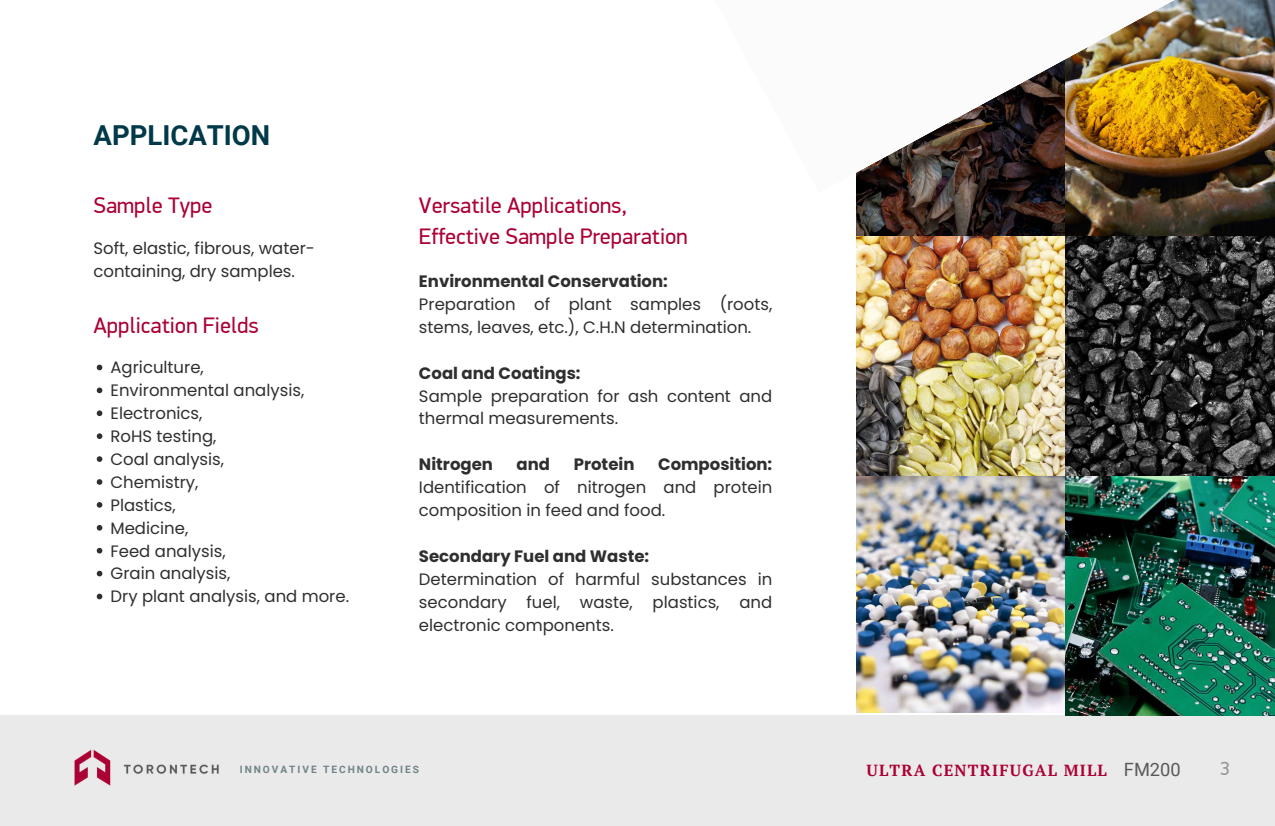
<style>
.page{position:relative;width:1275px;height:826px;background:#fff}
.page>*{position:absolute;margin:0;border:0;box-sizing:border-box;transform-origin:0 0}
.t1{font:700 27.5px "Roboto";color:#013949}
.t2{font:22.5px/31.5px "PF Din Display Pro";color:#ab0033}
.t3{font:19.2px "PF Din Display Pro";color:#949494}
.t4{font:16.5px/22.9px "Poppins";color:#302e30}
.t5{font:700 16.5px "Poppins";color:#302e30}
.t6{font:700 16px "PT Serif";letter-spacing:.075em;color:#ab0033}
.t7{font:700 10.15px "Roboto";letter-spacing:.19em;color:#6f8488}
.s1{font-family:"Roboto";font-weight:400;font-size:18.3px;color:#58595b}
</style>
<div class="page">
<div style="left:0;top:715px;width:1275px;height:110px;background:#ebeaeb"></div>
<img style="left:74px;top:749px;width:37px;height:37px">
<img style="left:123px;top:764px;width:96px;height:10px">
<img style="left:856px;top:0;width:419px;height:476px">
<img style="left:856px;top:0;width:349px;height:193px">
<img style="left:856px;top:476px;width:210px;height:236px">
<img style="left:1066px;top:476px;width:209px;height:238px">
<svg style="left:97px;top:364px;width:5px;height:6px"></svg>
<svg style="left:97px;top:387px;width:5px;height:6px"></svg>
<svg style="left:97px;top:410px;width:5px;height:6px"></svg>
<svg style="left:97px;top:433px;width:5px;height:5px"></svg>
<svg style="left:97px;top:456px;width:5px;height:5px"></svg>
<svg style="left:97px;top:479px;width:5px;height:5px"></svg>
<svg style="left:97px;top:502px;width:5px;height:5px"></svg>
<svg style="left:97px;top:525px;width:5px;height:5px"></svg>
<svg style="left:97px;top:547px;width:5px;height:6px"></svg>
<svg style="left:97px;top:570px;width:5px;height:6px"></svg>
<svg style="left:97px;top:593px;width:5px;height:6px"></svg>
<h1 class="t1" style="left:94px;top:119px;width:178px">APPLICATION</h1>
<h2 class="t2" style="left:93px;top:191px;width:120px">Sample Type</h2>
<p class="t4" style="left:93px;top:236px;width:223px">Soft, elastic, fibrous, water&shy;containing, dry samples.</p>
<h2 class="t2" style="left:93px;top:311px;width:167px">Application Fields</h2>
<p class="t4" style="left:111px;top:356px;width:240px">Agriculture,<br>Environmental analysis,<br>Electronics,<br>RoHS testing,<br>Coal analysis,<br>Chemistry,<br>Plastics,<br>Medicine,<br>Feed analysis,<br>Grain analysis,<br>Dry plant analysis, and more.</p>
<h2 class="t2" style="left:419px;top:191px;width:270px">Versatile Applications,<br>Effective Sample Preparation</h2>
<p class="t5" style="left:419px;top:269px;width:250px">Environmental Conservation:</p>
<p class="t4" style="left:419px;top:292px;width:355px">Preparation of plant samples (roots, stems, leaves, etc.), C.H.N determination.</p>
<p class="t5" style="left:419px;top:361px;width:163px">Coal and Coatings:</p>
<p class="t4" style="left:419px;top:384px;width:355px">Sample preparation for ash content and thermal measurements.</p>
<p class="t5" style="left:419px;top:452px;width:76px">Nitrogen</p>
<p class="t5" style="left:517px;top:452px;width:35px">and</p>
<p class="t5" style="left:574px;top:452px;width:62px">Protein</p>
<p class="t5" style="left:658px;top:452px;width:116px">Composition:</p>
<p class="t4" style="left:419px;top:475px;width:355px">Identification of nitrogen and protein composition in feed and food.</p>
<p class="t5" style="left:419px;top:544px;width:232px">Secondary Fuel and Waste:</p>
<p class="t4" style="left:419px;top:567px;width:355px;text-align:justify">Determination of harmful substances in secondary fuel, waste, plastics, and electronic components.</p>
<p class="t7" style="left:240px;top:762px;width:181px">INNOVATIVE TECHNOLOGIES</p>
<p class="t3" style="left:1221px;top:760px;width:11px">3</p>
<p class="t6" style="left:866px;top:758px;width:316px">ULTRA CENTRIFUGAL MILL <span class="s1">FM200</span></p>
</div>
